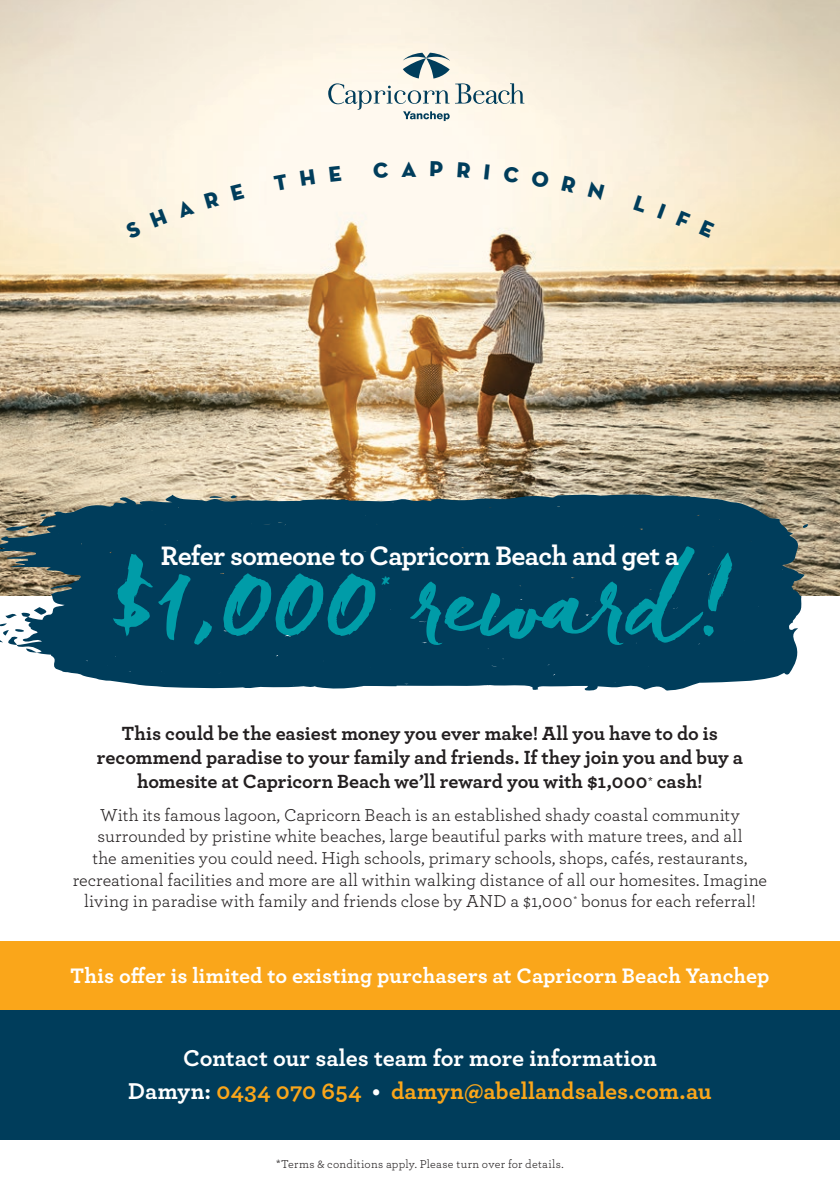
<style>
.page{position:relative;width:840px;height:1191px;background:#fff}
.page>*{position:absolute;margin:0;border:0;box-sizing:border-box;transform-origin:0 0}
.t1{font:110px "Freeland";letter-spacing:-.025em;color:#009ca8}
.t2{font:700 28px "Archer";letter-spacing:-.03em;color:#fff}
.t3{font:28px "Freeland";color:#009ca8}
.t4{font:700 24px/33.6px "Archer";color:#fff;text-align:center}
.t5{font:700 22px "Archer";color:#fff}
.t6{font:22px "Neutra Disp Titling";color:#003d5b}
.t7{font:700 20px/24px "Archer";letter-spacing:-.005em;color:#231f20;text-align:center}
.t8{font:18px/21.6px "Archer";letter-spacing:.005em;color:#231f20;text-align:center}
.t9{font:12px "Archer";letter-spacing:.02em;color:#231f20}
.s1{color:#faa61a}
</style>
<div class="page">
<img style="left:0;top:0;width:839px;height:595px">
<svg style="left:804px;top:524px;width:3px;height:4px"></svg>
<svg style="left:0;top:493px;width:804px;height:198px;background:#1b4f67"></svg>
<svg style="left:328px;top:53px;width:196px;height:68px;background:#dfe0d8"></svg>
<div style="left:0;top:1009px;width:839px;height:131px;background:#003d5b"></div>
<div style="left:0;top:941px;width:839px;height:68px;background:#faa61a"></div>
<svg style="left:124px;top:220px;width:17px;height:19px"></svg>
<svg style="left:150px;top:209px;width:17px;height:19px"></svg>
<svg style="left:176px;top:199px;width:19px;height:19px"></svg>
<svg style="left:204px;top:191px;width:15px;height:18px"></svg>
<svg style="left:230px;top:184px;width:14px;height:17px"></svg>
<svg style="left:273px;top:174px;width:15px;height:17px"></svg>
<svg style="left:300px;top:169px;width:15px;height:17px"></svg>
<svg style="left:329px;top:166px;width:12px;height:16px"></svg>
<svg style="left:373px;top:162px;width:15px;height:16px"></svg>
<svg style="left:430px;top:161px;width:12px;height:16px"></svg>
<svg style="left:457px;top:162px;width:13px;height:16px"></svg>
<svg style="left:484px;top:164px;width:5px;height:16px"></svg>
<svg style="left:503px;top:166px;width:16px;height:17px"></svg>
<svg style="left:530px;top:170px;width:19px;height:18px"></svg>
<svg style="left:561px;top:176px;width:15px;height:17px"></svg>
<svg style="left:587px;top:182px;width:17px;height:18px"></svg>
<svg style="left:633px;top:195px;width:14px;height:18px"></svg>
<svg style="left:656px;top:203px;width:9px;height:16px"></svg>
<svg style="left:675px;top:210px;width:15px;height:18px"></svg>
<svg style="left:698px;top:220px;width:16px;height:18px"></svg>
<p class="t6" style="left:401px;top:155px;width:16px">a</p>
<h2 class="t2" style="left:161px;top:533px;width:519px">Refer someone to Capricorn Beach and get a</h2>
<h1 class="t1" style="left:110px;top:529px;width:626px">$1,000 reward!</h1>
<h2 class="t3" style="left:379px;top:565px;width:16px">*</h2>
<p class="t7" style="left:97px;top:720px;width:647px">This could be the easiest money you ever make! All you have to do is recommend paradise to your family and friends. If they join you and buy a homesite at Capricorn Beach we’ll reward you with $1,000<sup>*</sup> cash!</p>
<p class="t8" style="left:73px;top:803px;width:695px">With its famous lagoon, Capricorn Beach is an established shady coastal community surrounded by pristine white beaches, large beautiful parks with mature trees, and all<br>the amenities you could need. High schools, primary schools, shops, cafés, restaurants, recreational facilities and more are all within walking distance of all our homesites. Imagine living in paradise with family and friends close by AND a $1,000<sup>*</sup> bonus for each referral!</p>
<p class="t5" style="left:71px;top:958px;width:699px">This offer is limited to existing purchasers at Capricorn Beach Yanchep</p>
<h3 class="t4" style="left:128px;top:1039px;width:584px">Contact our sales team for more information<br>Damyn: <span class="s1">0434 070 654</span> • <span class="s1">damyn@abellandsales.com.au</span></h3>
<p class="t9" style="left:276px;top:1155px;width:289px">*Terms &amp; conditions apply. Please turn over for details.</p>
</div>
